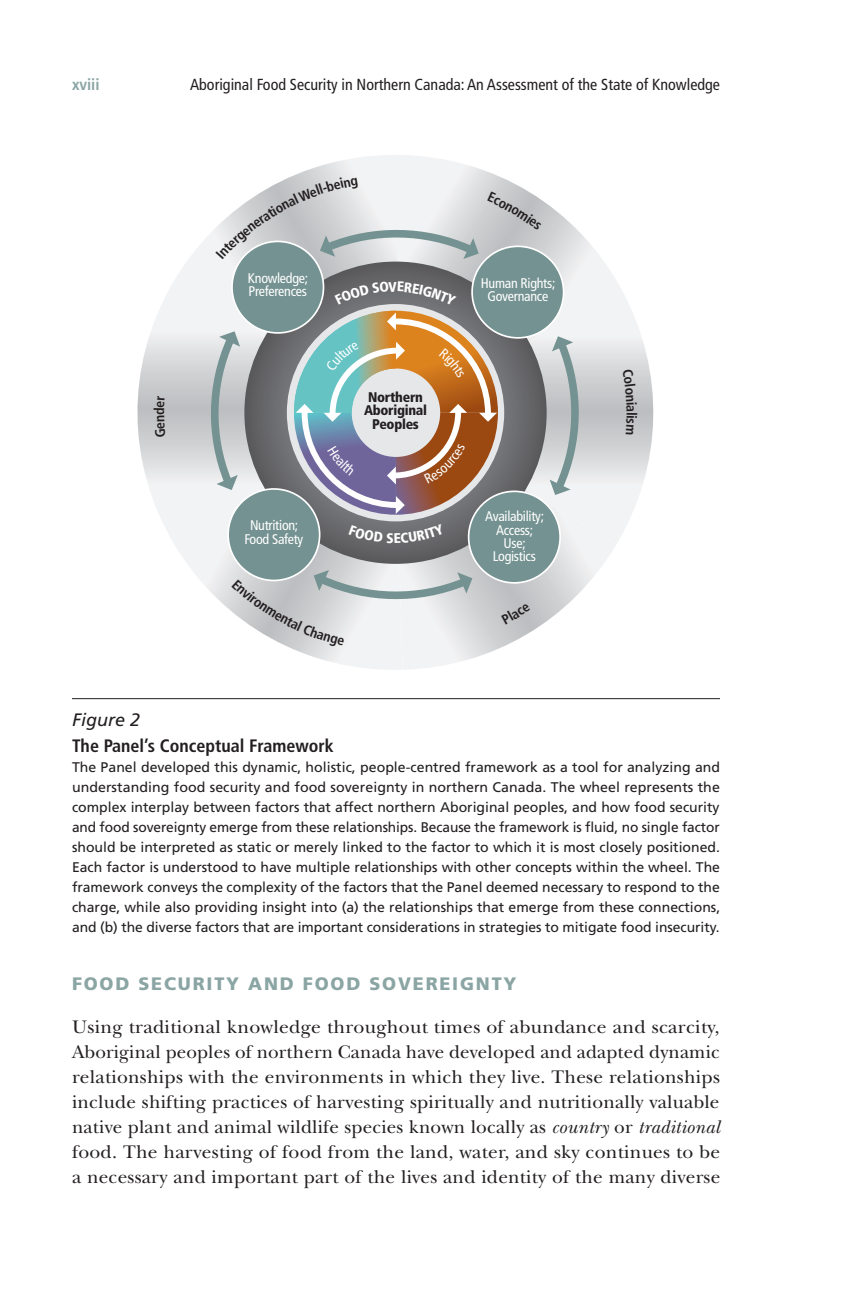
<style>
.page{position:relative;width:864px;height:1296px;background:#fff}
.page>*{position:absolute;margin:0;border:0;box-sizing:border-box;transform-origin:0 0}
.t1{font:19px/25px "New Baskerville Std";letter-spacing:.01em;color:#231f20;text-align:justify}
.t2{font:900 18px "Frutiger";letter-spacing:.1em;color:#8aa5a3}
.t3{font:700 condensed 18px "Frutiger";color:#231f20}
.t4{font:italic 18px "Frutiger";color:#231f20}
.t5{font:condensed 16px "Frutiger";color:#231f20}
.t6{font:700 condensed 16px "Frutiger";color:#8aa5a3}
.t7{font:14px/20px "Frutiger";color:#231f20;text-align:justify}
.t8{font:condensed 14px/13.4px "Frutiger";letter-spacing:-.02em;color:#fff;text-align:center}
.t9{font:900 condensed 14px/13.4px "Frutiger";letter-spacing:-.02em;color:#231f20;text-align:center}
.s1{font-style:italic}
</style>
<div class="page">
<svg style="left:616px;top:292px;width:38px;height:252px"></svg>
<svg style="left:403px;top:412px;width:213px;height:257px"></svg>
<svg style="left:137px;top:286px;width:37px;height:257px"></svg>
<svg style="left:172px;top:155px;width:223px;height:257px"></svg>
<svg style="left:395px;top:155px;width:227px;height:257px"></svg>
<svg style="left:174px;top:412px;width:229px;height:258px"></svg>
<svg style="left:244px;top:262px;width:303px;height:302px;background:#6c6d6f"></svg>
<svg style="left:210px;top:330px;width:30px;height:161px;background:#bac3c4"></svg>
<svg style="left:549px;top:336px;width:31px;height:160px;background:#bbc4c5"></svg>
<div style="left:228px;top:489px;width:92px;height:91px;background:#749291;border-radius:50%"></div>
<div style="left:227px;top:488px;width:93px;height:93px;border:2px solid #fff;border-radius:50%"></div>
<div style="left:232px;top:241px;width:92px;height:92px;background:#749291;border-radius:50%"></div>
<div style="left:469px;top:491px;width:91px;height:92px;background:#749291;border-radius:50%"></div>
<div style="left:468px;top:491px;width:93px;height:93px;border:2px solid #fff;border-radius:50%"></div>
<div style="left:472px;top:246px;width:92px;height:92px;background:#749291;border-radius:50%"></div>
<div style="left:471px;top:245px;width:93px;height:94px;border:2px solid #fff;border-radius:50%"></div>
<hr style="left:72px;top:698px;width:648px;height:1px;background:#231f20">
<svg style="left:294px;top:282px;width:204px;height:233px;background:#a3998e"></svg>
<div style="left:349px;top:524px;width:96px;height:19px;background:#6c6c6f"></div>
<svg style="left:216px;top:178px;width:264px;height:81px"></svg>
<svg style="left:487px;top:192px;width:55px;height:39px;background:#c5c6c9"></svg>
<svg style="left:502px;top:604px;width:29px;height:20px"></svg>
<svg style="left:232px;top:570px;width:241px;height:77px"></svg>
<svg style="left:154px;top:396px;width:12px;height:41px"></svg>
<svg style="left:623px;top:369px;width:14px;height:65px"></svg>
<p class="t6" style="left:72px;top:75px;width:29px">xviii</p>
<p class="t5" style="left:190px;top:75px;width:531px">Aboriginal Food Security in Northern Canada: An Assessment of the State of Knowledge</p>
<p class="t8" style="left:248px;top:271px;width:62px;text-align:left">Knowledge;<br>Preferences</p>
<p class="t8" style="left:244px;top:519px;width:60px">Nutrition;<br>Food Safety</p>
<p class="t9" style="left:364px;top:390px;width:65px">Northern<br>Aboriginal<br>Peoples</p>
<p class="t8" style="left:481px;top:276px;width:76px">Human Rights;<br>Governance</p>
<p class="t8" style="left:485px;top:510px;width:60px">Availability;<br>Access;<br>Use;<br>Logistics</p>
<p class="t4" style="left:72px;top:709px;width:70px">Figure 2</p>
<p class="t3" style="left:72px;top:735px;width:263px">The Panel’s Conceptual Framework</p>
<p class="t7" style="left:72px;top:757px;width:650px">The Panel developed this dynamic, holistic, people-centred framework as a tool for analyzing and understanding food security and food sovereignty in northern Canada. The wheel represents the complex interplay between factors that affect northern Aboriginal peoples, and how food security and food sovereignty emerge from these relationships. Because the framework is fluid, no single factor should be interpreted as static or merely linked to the factor to which it is most closely positioned.<br>Each factor is understood to have multiple relationships with other concepts within the wheel. The framework conveys the complexity of the factors that the Panel deemed necessary to respond to the charge, while also providing insight into (a) the relationships that emerge from these connections, and (b) the diverse factors that are important considerations in strategies to mitigate food insecurity.</p>
<p class="t2" style="left:72px;top:973px;width:446px">FOOD SECURITY AND FOOD SOVEREIGNTY</p>
<p class="t1" style="left:72px;top:1015px;width:650px">Using traditional knowledge throughout times of abundance and scarcity, Aboriginal peoples of northern Canada have developed and adapted dynamic relationships with the environments in which they live. These relationships include shifting practices of harvesting spiritually and nutritionally valuable native plant and animal wildlife species known locally as <span class="s1">country</span> or <span class="s1">traditional </span>food. The harvesting of food from the land, water, and sky continues to be a necessary and important part of the lives and identity of the many diverse</p>
</div>
